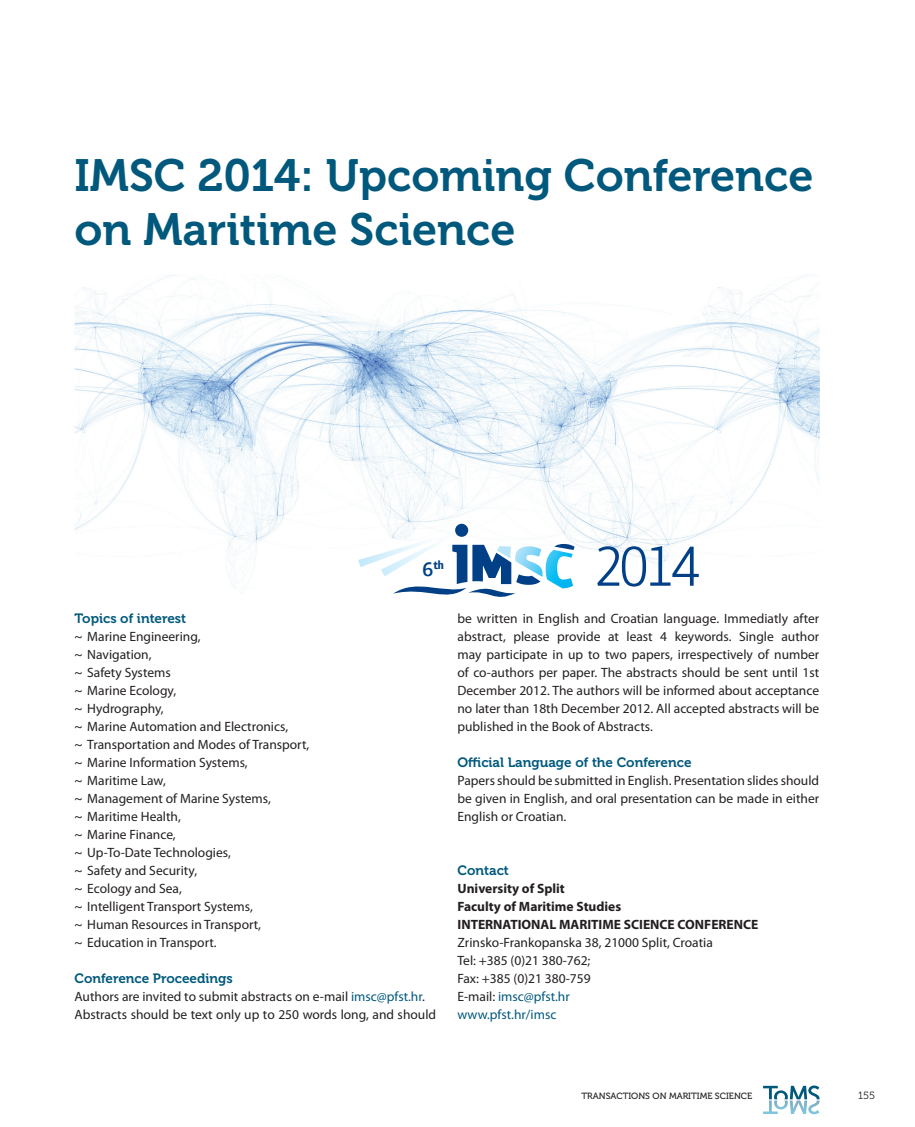
<style>
.page{position:relative;width:915px;height:1127px;background:#fff}
.page>*{position:absolute;margin:0;border:0;box-sizing:border-box;transform-origin:0 0}
.Article_title{font:45px/54px "Museo 700";color:#00597c}
.Body_text__no_indent{font:13.5px/18px "Myriad Pro";color:#231f20}
.Body_text__no_indent-2{font:700 13.5px "Myriad Pro";color:#231f20}
.Podnaslov{font:13.5px "Museo 700";color:#00597c}
.List{font:13.5px "Myriad Pro";color:#00597c}
.List-2{font:13.5px "Myriad Pro";color:#231f20}
.t1{font:10.5px "Museo 300";color:#231f20}
.t2{font:10.5px "Museo 300";color:#231f20}
.t3{font:9px "Museo 500";color:#231f20}
.t4{font:9px "Museo 300";color:#231f20}
.s1{color:#00597c}
.s2{font-family:"Museo 700";color:#00597c}
.s3{color:#231f20}
.s4{font-weight:700}
</style>
<div class="page">
<svg style="left:763px;top:1085px;width:56px;height:29px"></svg>
<img style="left:74px;top:274px;width:744px;height:315px">
<svg style="left:597px;top:546px;width:101px;height:40px"></svg>
<svg style="left:358px;top:524px;width:216px;height:73px"></svg>
<p class="Article_title" style="left:74px;top:149px;width:740px">IMSC 2014: Upcoming Conference on Maritime Science</p>
<p class="Podnaslov" style="left:74px;top:610px;width:113px">Topics of interest</p>
<p class="Body_text__no_indent" style="left:74px;top:627px;width:127px">~ Marine Engineering,</p>
<p class="Body_text__no_indent" style="left:74px;top:645px;width:79px">~ Navigation,</p>
<p class="Body_text__no_indent" style="left:74px;top:663px;width:98px">~ Safety Systems</p>
<p class="Body_text__no_indent" style="left:74px;top:681px;width:103px">~ Marine Ecology,</p>
<p class="Body_text__no_indent" style="left:74px;top:699px;width:91px">~ Hydrography,</p>
<p class="Body_text__no_indent" style="left:74px;top:717px;width:215px">~ Marine Automation and Electronics,</p>
<p class="Body_text__no_indent" style="left:74px;top:735px;width:236px">~ Transportation and Modes of Transport,</p>
<p class="Body_text__no_indent" style="left:74px;top:753px;width:175px">~ Marine Information Systems,</p>
<p class="Body_text__no_indent" style="left:74px;top:771px;width:93px">~ Maritime Law,</p>
<p class="Body_text__no_indent" style="left:74px;top:789px;width:198px">~ Management of Marine Systems,</p>
<p class="Body_text__no_indent" style="left:74px;top:807px;width:108px">~ Maritime Health,</p>
<p class="Body_text__no_indent" style="left:74px;top:825px;width:103px">~ Marine Finance,</p>
<p class="Body_text__no_indent" style="left:74px;top:843px;width:158px">~ Up-To-Date Technologies,</p>
<p class="Body_text__no_indent" style="left:74px;top:861px;width:124px">~ Safety and Security,</p>
<p class="Body_text__no_indent" style="left:74px;top:879px;width:109px">~ Ecology and Sea,</p>
<p class="Body_text__no_indent" style="left:74px;top:897px;width:180px">~ Intelligent Transport Systems,</p>
<p class="Body_text__no_indent" style="left:74px;top:915px;width:188px">~ Human Resources in Transport,</p>
<p class="Body_text__no_indent" style="left:74px;top:933px;width:144px">~ Education in Transport.</p>
<p class="Podnaslov" style="left:74px;top:970px;width:160px">Conference Proceedings</p>
<p class="Body_text__no_indent" style="left:74px;top:987px;width:352px">Authors are invited to submit abstracts on e-mail <span class="s1">imsc@pfst.hr</span>.</p>
<p class="Body_text__no_indent" style="left:74px;top:1005px;width:363px">Abstracts should be text only up to 250 words long, and should</p>
<p class="Body_text__no_indent" style="left:74px;top:612px;width:236px"><span class="s2">Topics of interest<br></span>~ Marine Engineering,<br>~ Navigation,<br>~ Safety Systems<br>~ Marine Ecology,<br>~ Hydrography,<br>~ Marine Automation and Electronics,<br>~ Transportation and Modes of Transport, ~ Marine Information Systems,<br>~ Maritime Law,<br>~ Management of Marine Systems,<br>~ Maritime Health,<br>~ Marine Finance,<br>~ Up-To-Date Technologies,<br>~ Safety and Security,<br>~ Ecology and Sea,<br>~ Intelligent Transport Systems,<br>~ Human Resources in Transport,<br>~ Education in Transport.</p>
<p class="Body_text__no_indent" style="left:74px;top:972px;width:363px"><span class="s2">Conference Proceedings<br></span>Authors are invited to submit abstracts on e-mail <span class="s1">imsc@pfst.hr</span>.<br>Abstracts should be text only up to 250 words long, and should</p>
<p class="Body_text__no_indent" style="left:457px;top:609px;width:363px;text-align:justify">be written in English and Croatian language. Immediatly after abstract, please provide at least 4 keywords. Single author may participate in up to two papers, irrespectively of number of co-authors per paper. The abstracts should be sent until 1st December 2012. The authors will be informed about acceptance no later than 18th December 2012. All accepted abstracts will be published in the Book of Abstracts.</p>
<p class="Podnaslov" style="left:457px;top:754px;width:235px">Official Language of the Conference</p>
<p class="Body_text__no_indent" style="left:457px;top:771px;width:363px;text-align:justify">Papers should be submitted in English. Presentation slides should be given in English, and oral presentation can be made in either English or Croatian.</p>
<p class="Body_text__no_indent" style="left:457px;top:612px;width:363px;text-align:justify">be written in English and Croatian language. Immediatly after abstract, please provide at least 4 keywords. Single author may participate in up to two papers, irrespectively of number of co-authors per paper. The abstracts should be sent until 1st December 2012. The authors will be informed about acceptance no later than 18th December 2012. All accepted abstracts will be published in the Book of Abstracts.</p>
<p class="Body_text__no_indent" style="left:457px;top:756px;width:363px"><span class="s2">Official Language of the Conference<br></span>Papers should be submitted in English. Presentation slides should be given in English, and oral presentation can be made in either English or Croatian.</p>
<p class="Podnaslov" style="left:457px;top:862px;width:53px">Contact</p>
<p class="Body_text__no_indent-2" style="left:457px;top:879px;width:109px">University of Split</p>
<p class="Body_text__no_indent-2" style="left:457px;top:897px;width:165px">Faculty of Maritime Studies</p>
<p class="Body_text__no_indent-2" style="left:457px;top:915px;width:302px">INTERNATIONAL MARITIME SCIENCE CONFERENCE</p>
<p class="Body_text__no_indent" style="left:457px;top:933px;width:257px">Zrinsko-Frankopanska 38, 21000 Split, Croatia</p>
<p class="Body_text__no_indent" style="left:457px;top:951px;width:134px">Tel: +385 (0)21 380-762;</p>
<p class="List-2" style="left:457px;top:970px;width:135px">Fax: +385 (0)21 380-759</p>
<p class="List" style="left:457px;top:988px;width:114px"><span class="s3">E-mail:</span> imsc@pfst.hr</p>
<p class="List" style="left:457px;top:1006px;width:100px">www.pfst.hr/imsc</p>
<p class="Body_text__no_indent" style="left:457px;top:864px;width:302px"><span class="s2">Contact<br></span><span class="s4">University of Split<br>Faculty of Maritime Studies<br>INTERNATIONAL MARITIME SCIENCE CONFERENCE<br></span>Zrinsko-Frankopanska 38, 21000 Split, Croatia<br>Tel: +385 (0)21 380-762;<br>Fax: +385 (0)21 380-759<br>E-mail: <span class="s1">imsc@pfst.hr<br>www.pfst.hr/imsc</span></p>
<p class="t3" style="left:581px;top:1091px;width:172px">TRANSACTIONS ON MARITIME SCIENCE</p>
<p class="t1" style="left:857px;top:1090px;width:18px">155</p>
<p class="t4" style="left:587px;top:1094px;width:169px">TRANSACTIONS ON MARITIME SCIENCE</p>
<p class="t2" style="left:863px;top:1093px;width:13px">79</p>
</div>
